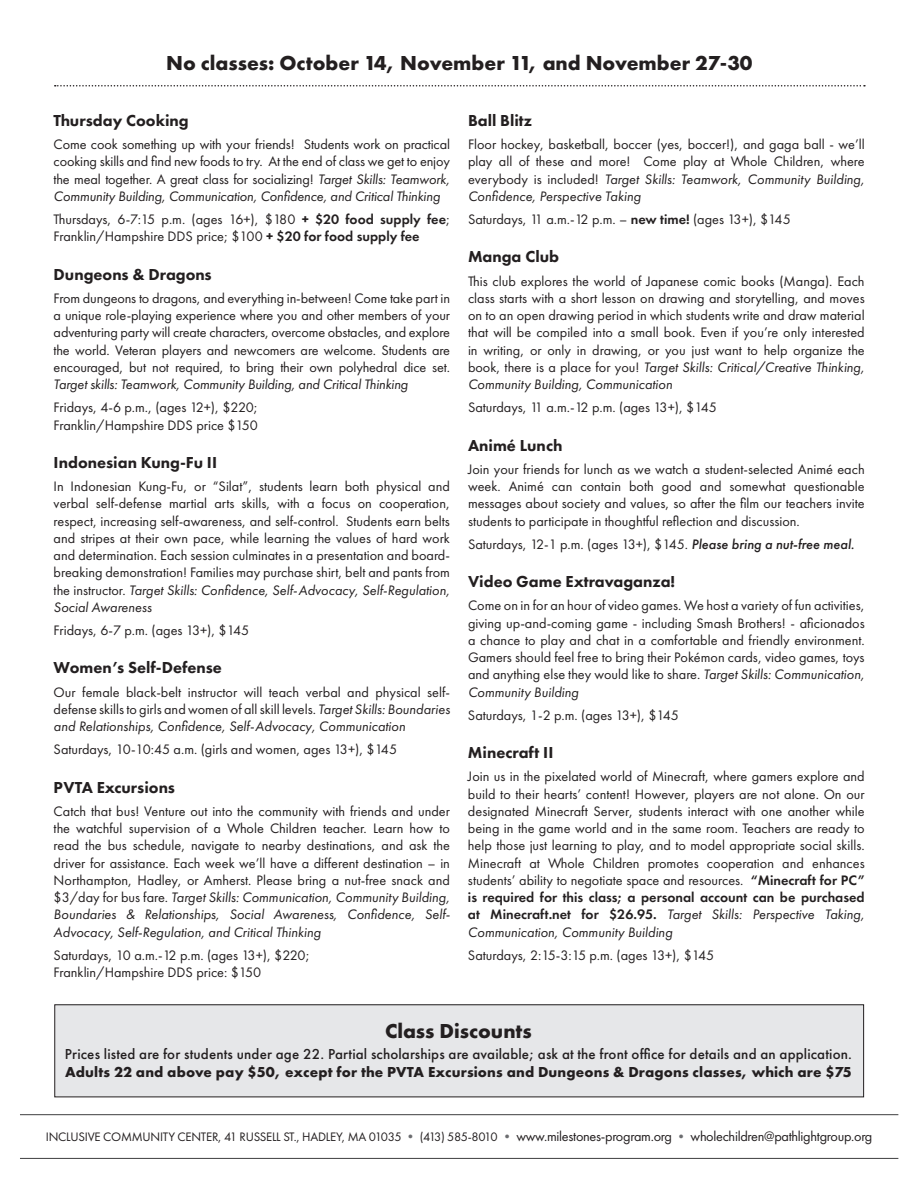
<style>
.page{position:relative;width:918px;height:1188px;background:#fff}
.page>*{position:absolute;margin:0;border:0;box-sizing:border-box;transform-origin:0 0}
.Heading_-_secondary{font:700 21px "Futura PT";color:#231f20}
.Class_name{font:700 21px "Futura PT";color:#231f20}
.title_-_classes{font:800 16.5px "Futura PT";color:#231f20}
.Class_name-2{font:500 15px "Futura PT";letter-spacing:.01em;color:#231f20}
.Class_name-3{font:700 15px "Futura PT";letter-spacing:.01em;color:#231f20}
.title_-_classes-2{font:14.25px/17.2px "Futura PT";color:#231f20;text-align:justify}
.t1{font:12.75px "Futura PT";letter-spacing:-.02em;color:#231f20}
.s1{font-style:italic}
.s2{font-weight:600}
.s3{font-weight:500;font-style:italic}
.s4{font-size:13.5px;color:#6c6d70}
.s5{font-size:14.25px}
</style>
<div class="page">
<svg style="left:55px;top:85px;width:810px;height:2px"></svg>
<div style="left:55px;top:1005px;width:809px;height:92px;background:#e6e7e9"></div>
<div style="left:54px;top:1004px;width:810px;height:93px;border:1px solid #231f20"></div>
<hr style="left:20px;top:1114px;width:878px;height:1px;background:#3e3e3f">
<hr style="left:20px;top:1158px;width:878px;height:1px;background:#3e3e3f">
<p class="Heading_-_secondary" style="left:166px;top:49px;width:588px">No classes: October 14, November 11, and November 27-30</p>
<p class="title_-_classes" style="left:54px;top:110px;width:137px">Thursday Cooking</p>
<p class="title_-_classes-2" style="left:54px;top:136px;width:398px">Come cook something up with your friends! Students work on practical cooking skills and find new foods to try. At the end of class we get to enjoy the meal together. A great class for socializing! <span class="s1">Target Skills: Teamwork, Community Building, Communication, Confidence, and Critical Thinking</span></p>
<p class="title_-_classes-2" style="left:54px;top:211px;width:398px">Thursdays, 6-7:15 p.m. (ages 16+), $180 <span class="s2">+ $20 food supply fee</span>;<br>Franklin/Hampshire DDS price; $100 <span class="s2">+ $20 for food supply fee</span></p>
<p class="title_-_classes" style="left:54px;top:264px;width:160px">Dungeons &amp; Dragons</p>
<p class="title_-_classes-2" style="left:54px;top:290px;width:398px">From dungeons to dragons, and everything in-between! Come take part in a unique role-playing experience where you and other members of your adventuring party will create characters, overcome obstacles, and explore the world. Veteran players and newcomers are welcome. Students are encouraged, but not required, to bring their own polyhedral dice set.<br><span class="s1">Target skills: Teamwork, Community Building, and Critical Thinking</span></p>
<p class="title_-_classes-2" style="left:54px;top:399px;width:206px">Fridays, 4-6 p.m., (ages 12+), $220;<br>Franklin/Hampshire DDS price $150</p>
<p class="title_-_classes" style="left:54px;top:452px;width:165px">Indonesian Kung-Fu II</p>
<p class="title_-_classes-2" style="left:54px;top:478px;width:398px">In Indonesian Kung-Fu, or “Silat”, students learn both physical and verbal self-defense martial arts skills, with a focus on cooperation, respect, increasing self-awareness, and self-control. Students earn belts and stripes at their own pace, while learning the values of hard work and determination. Each session culminates in a presentation and board&shy;breaking demonstration! Families may purchase shirt, belt and pants from the instructor. <span class="s1">Target Skills: Confidence, Self-Advocacy, Self-Regulation, Social Awareness</span></p>
<p class="title_-_classes-2" style="left:54px;top:622px;width:197px">Fridays, 6-7 p.m. (ages 13+), $145</p>
<p class="title_-_classes" style="left:54px;top:658px;width:170px">Women’s Self-Defense</p>
<p class="title_-_classes-2" style="left:54px;top:683px;width:398px">Our female black-belt instructor will teach verbal and physical self&shy;defense skills to girls and women of all skill levels. <span class="s1">Target Skills: Boundaries and Relationships, Confidence, Self-Advocacy, Communication</span></p>
<p class="title_-_classes-2" style="left:54px;top:741px;width:345px">Saturdays, 10-10:45 a.m. (girls and women, ages 13+), $145</p>
<p class="title_-_classes" style="left:54px;top:777px;width:123px">PVTA Excursions</p>
<p class="title_-_classes-2" style="left:54px;top:803px;width:398px">Catch that bus! Venture out into the community with friends and under the watchful supervision of a Whole Children teacher. Learn how to read the bus schedule, navigate to nearby destinations, and ask the driver for assistance. Each week we’ll have a different destination – in Northampton, Hadley, or Amherst. Please bring a nut-free snack and $3/day for bus fare. <span class="s1">Target Skills: Communication, Community Building, Boundaries &amp; Relationships, Social Awareness, Confidence, Self-Advocacy, Self-Regulation, and Critical Thinking</span></p>
<p class="title_-_classes-2" style="left:54px;top:947px;width:257px">Saturdays, 10 a.m.-12 p.m. (ages 13+), $220;<br>Franklin/Hampshire DDS price: $150</p>
<p class="title_-_classes" style="left:468px;top:110px;width:66px">Ball Blitz</p>
<p class="title_-_classes-2" style="left:468px;top:136px;width:398px">Floor hockey, basketball, boccer (yes, boccer!), and gaga ball - we’ll play all of these and more! Come play at Whole Children, where everybody is included! <span class="s1">Target Skills: Teamwork, Community Building, Confidence, Perspective Taking</span></p>
<p class="title_-_classes-2" style="left:468px;top:211px;width:324px">Saturdays, 11 a.m.-12 p.m. – <span class="s2">new time!</span> (ages 13+), $145</p>
<p class="title_-_classes" style="left:468px;top:247px;width:93px">Manga Club</p>
<p class="title_-_classes-2" style="left:468px;top:272px;width:398px">This club explores the world of Japanese comic books (Manga). Each class starts with a short lesson on drawing and storytelling, and moves on to an open drawing period in which students write and draw material that will be compiled into a small book. Even if you’re only interested in writing, or only in drawing, or you just want to help organize the book, there is a place for you! <span class="s1">Target Skills: Critical/Creative Thinking, Community Building, Communication</span></p>
<p class="title_-_classes-2" style="left:468px;top:399px;width:250px">Saturdays, 11 a.m.-12 p.m. (ages 13+), $145</p>
<p class="title_-_classes" style="left:468px;top:435px;width:96px">Animé Lunch</p>
<p class="title_-_classes-2" style="left:468px;top:461px;width:398px">Join your friends for lunch as we watch a student-selected Animé each week. Animé can contain both good and somewhat questionable messages about society and values, so after the film our teachers invite students to participate in thoughtful reflection and discussion.</p>
<p class="title_-_classes-2" style="left:468px;top:536px;width:388px">Saturdays, 12-1 p.m. (ages 13+), $145. <span class="s3">Please bring a nut-free meal.</span></p>
<p class="title_-_classes" style="left:468px;top:571px;width:209px">Video Game Extravaganza!</p>
<p class="title_-_classes-2" style="left:468px;top:597px;width:398px">Come on in for an hour of video games. We host a variety of fun activities, giving up-and-coming game - including Smash Brothers! - aficionados a chance to play and chat in a comfortable and friendly environment.<br>Gamers should feel free to bring their Pokémon cards, video games, toys and anything else they would like to share. <span class="s1">Target Skills: Communication, Community Building</span></p>
<p class="title_-_classes-2" style="left:468px;top:707px;width:212px">Saturdays, 1-2 p.m. (ages 13+), $145</p>
<p class="title_-_classes" style="left:468px;top:742px;width:87px">Minecraft II</p>
<p class="title_-_classes-2" style="left:468px;top:768px;width:398px">Join us in the pixelated world of Minecraft, where gamers explore and build to their hearts’ content! However, players are not alone. On our designated Minecraft Server, students interact with one another while being in the game world and in the same room. Teachers are ready to help those just learning to play, and to model appropriate social skills.<br>Minecraft at Whole Children promotes cooperation and enhances students’ ability to negotiate space and resources. <span class="s2">“Minecraft for PC” is required for this class; a personal account can be purchased at Minecraft.net for $26.95.</span> <span class="s1">Target Skills: Perspective Taking, Communication, Community Building</span></p>
<p class="title_-_classes-2" style="left:468px;top:947px;width:248px">Saturdays, 2:15-3:15 p.m. (ages 13+), $145</p>
<p class="Class_name" style="left:385px;top:1017px;width:148px">Class Discounts</p>
<p class="Class_name-2" style="left:65px;top:1045px;width:789px">Prices listed are for students under age 22. Partial scholarships are available; ask at the front office for details and an application.</p>
<p class="Class_name-3" style="left:65px;top:1062px;width:788px">Adults 22 and above pay $50, except for the PVTA Excursions and Dungeons &amp; Dragons classes, which are $75</p>
<p class="t1" style="left:46px;top:1129px;width:828px">INCLUSIVE COMMUNITY CENTER, 41 RUSSELL ST., HADLEY, MA 01035 <span class="s4">•</span> (413) 585-8010 <span class="s4">•</span> <span class="s5">www.milestones-program.org</span> <span class="s4">•</span> <span class="s5">wholechildren@pathlightgroup.org</span></p>
</div>
